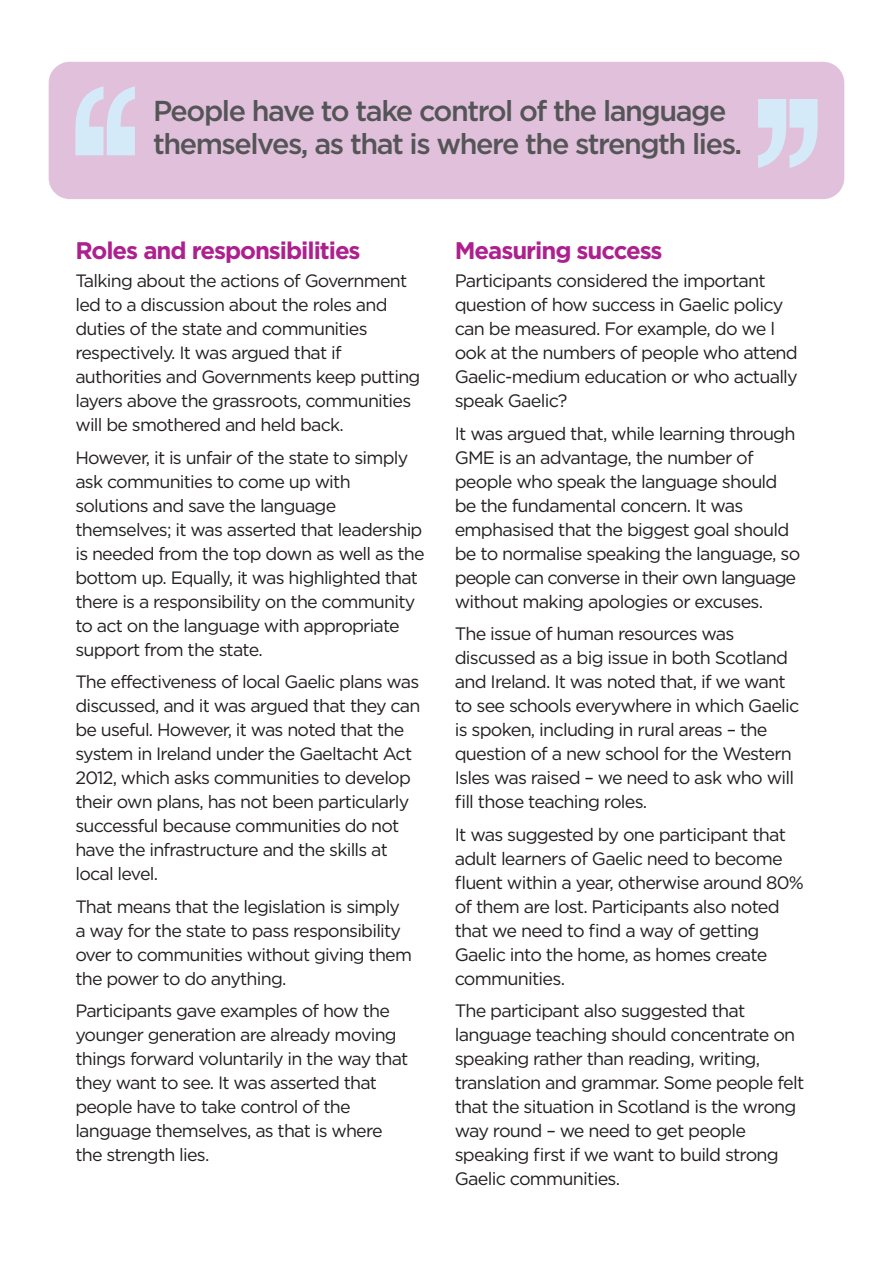
<style>
.page{position:relative;width:893px;height:1263px;background:#fff}
.page>*{position:absolute;margin:0;border:0;box-sizing:border-box;transform-origin:0 0}
.t1{font:500 28.8px/32.7px "Gotham";letter-spacing:-.05em;color:#545557}
.t2{font:700 24px "Gotham";letter-spacing:-.045em;color:#ad208e}
.t3{font:18px/24px "Gotham";letter-spacing:-.045em;color:#231f20}
.t4{font:17.85px/24px "Gotham";letter-spacing:-.045em;color:#231f20}
</style>
<div class="page">
<div style="left:49px;top:62px;width:795px;height:137px;background:#e1c0db;border-radius:21px"></div>
<svg style="left:75px;top:86px;width:60px;height:69px"></svg>
<svg style="left:758px;top:99px;width:60px;height:69px"></svg>
<h1 class="t1" style="left:153px;top:97px;width:591px">People have to take control of the language themselves, as that is where the strength lies.</h1>
<h2 class="t2" style="left:75px;top:242px;width:287px">Roles and responsibilities</h2>
<p class="t4" style="left:75px;top:270px;width:346px">Talking about the actions of Government led to a discussion about the roles and duties of the state and communities respectively. It was argued that if authorities and Governments keep putting layers above the grassroots, communities will be smothered and held back.</p>
<p class="t4" style="left:75px;top:447px;width:351px">However, it is unfair of the state to simply ask communities to come up with solutions and save the language themselves; it was asserted that leadership is needed from the top down as well as the bottom up. Equally, it was highlighted that there is a responsibility on the community to act on the language with appropriate support from the state.</p>
<p class="t4" style="left:75px;top:671px;width:346px">The effectiveness of local Gaelic plans was discussed, and it was argued that they can be useful. However, it was noted that the system in Ireland under the Gaeltacht Act 2012, which asks communities to develop their own plans, has not been particularly successful because communities do not have the infrastructure and the skills at local level.</p>
<p class="t4" style="left:75px;top:896px;width:338px">That means that the legislation is simply a way for the state to pass responsibility over to communities without giving them the power to do anything.</p>
<p class="t4" style="left:75px;top:1000px;width:335px">Participants gave examples of how the younger generation are already moving things forward voluntarily in the way that they want to see. It was asserted that people have to take control of the language themselves, as that is where the strength lies.</p>
<h2 class="t2" style="left:455px;top:242px;width:209px">Measuring success</h2>
<p class="t3" style="left:455px;top:270px;width:345px">Participants considered the important question of how success in Gaelic policy can be measured. For example, do we l ook at the numbers of people who attend Gaelic-medium education or who actually speak Gaelic?</p>
<p class="t3" style="left:455px;top:423px;width:347px">It was argued that, while learning through GME is an advantage, the number of people who speak the language should be the fundamental concern. It was emphasised that the biggest goal should be to normalise speaking the language, so people can converse in their own language without making apologies or excuses.</p>
<p class="t3" style="left:455px;top:623px;width:346px">The issue of human resources was discussed as a big issue in both Scotland and Ireland. It was noted that, if we want to see schools everywhere in which Gaelic is spoken, including in rural areas – the question of a new school for the Western Isles was raised – we need to ask who will fill those teaching roles.</p>
<p class="t3" style="left:455px;top:824px;width:351px">It was suggested by one participant that adult learners of Gaelic need to become fluent within a year, otherwise around 80% of them are lost. Participants also noted that we need to find a way of getting Gaelic into the home, as homes create communities.</p>
<p class="t3" style="left:455px;top:1000px;width:351px">The participant also suggested that language teaching should concentrate on speaking rather than reading, writing, translation and grammar. Some people felt that the situation in Scotland is the wrong way round – we need to get people speaking first if we want to build strong Gaelic communities.</p>
</div>
